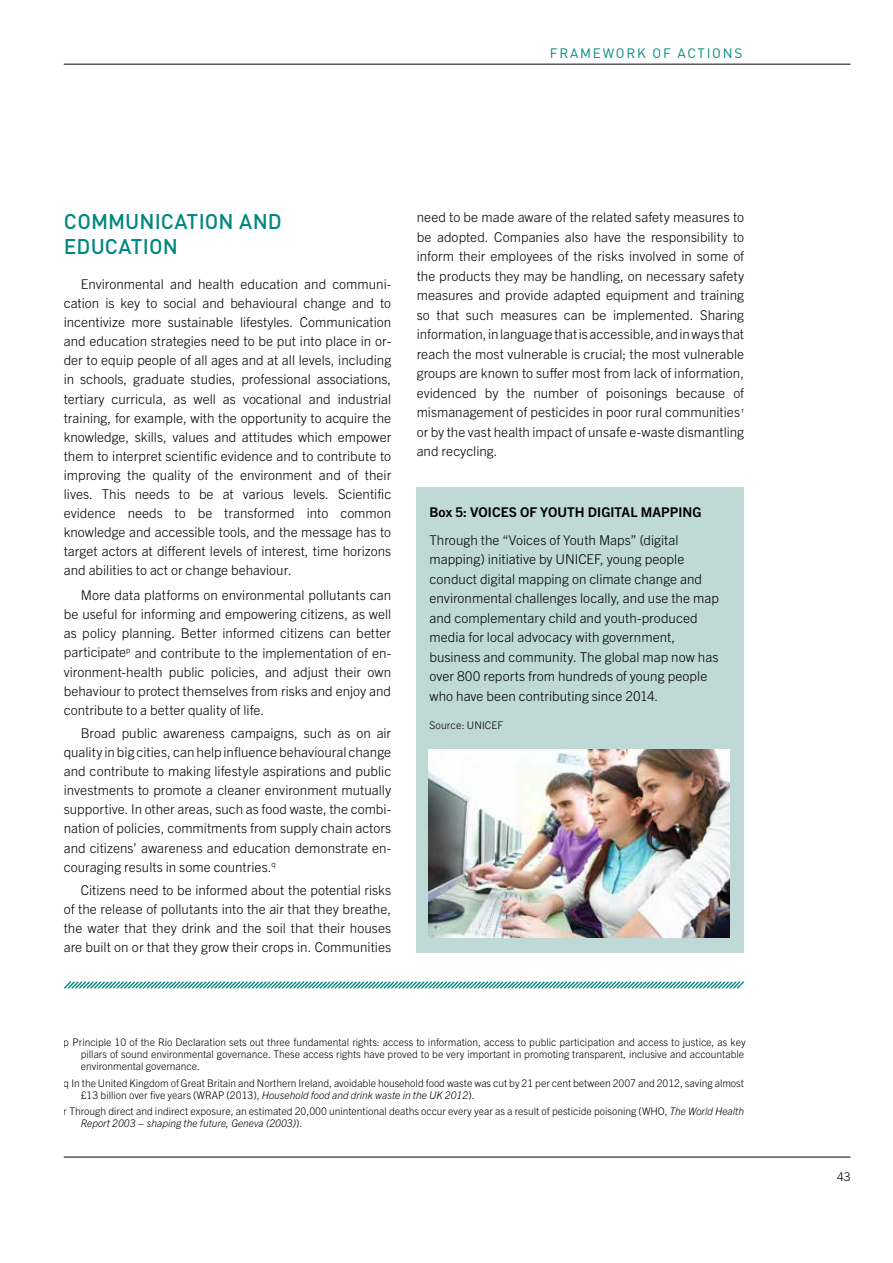
<style>
.page{position:relative;width:893px;height:1263px;background:#fff}
.page>*{position:absolute;margin:0;border:0;box-sizing:border-box;transform-origin:0 0}
.t1{font:500 21px/25.5px "DIN Pro";letter-spacing:.005em;color:#00887e}
.t2{font:300 13.5px/19px "Trade Gothic Next LT Pro";color:#000;text-align:justify}
.t3{font:700 13.5px "Trade Gothic Next LT Pro";letter-spacing:.005em;color:#000}
.t4{font:13.5px "DIN Pro";letter-spacing:.13em;color:#00887e}
.t5{font:300 12px "Trade Gothic";color:#000}
.t6{font:300 10.5px/12px "Trade Gothic Next LT Pro";color:#000}
.s1{font-style:italic}
</style>
<div class="page">
<hr style="left:64px;top:64px;width:786px;height:1px;background:#000">
<hr style="left:64px;top:1157px;width:786px;height:1px;background:#000">
<div style="left:417px;top:487px;width:327px;height:465px;background:#bed9d6"></div>
<img style="left:429px;top:749px;width:301px;height:189px">
<svg style="left:63px;top:981px;width:681px;height:8px"></svg>
<p class="t4" style="left:550px;top:42px;width:194px">FRAMEWORK OF ACTIONS</p>
<h1 class="t1" style="left:64px;top:206px;width:219px">COMMUNICATION AND<br>EDUCATION</h1>
<p class="t2" style="left:64px;top:274px;width:329px;text-indent:17px">Environmental and health education and communi&shy;cation is key to social and behavioural change and to incentivize more sustainable lifestyles. Communication and education strategies need to be put into place in or&shy;der to equip people of all ages and at all levels, including in schools, graduate studies, professional associations, tertiary curricula, as well as vocational and industrial training, for example, with the opportunity to acquire the knowledge, skills, values and attitudes which empower them to interpret scientific evidence and to contribute to improving the quality of the environment and of their lives. This needs to be at various levels. Scientific evidence needs to be transformed into common knowledge and accessible tools, and the message has to target actors at different levels of interest, time horizons and abilities to act or change behaviour.</p>
<p class="t2" style="left:64px;top:585px;width:329px;text-indent:17px">More data platforms on environmental pollutants can be useful for informing and empowering citizens, as well as policy planning. Better informed citizens can better participate<sup>p</sup> and contribute to the implementation of en&shy;vironment-health public policies, and adjust their own behaviour to protect themselves from risks and enjoy and contribute to a better quality of life.</p>
<p class="t2" style="left:64px;top:723px;width:329px;text-indent:17px">Broad public awareness campaigns, such as on air quality in big cities, can help influence behavioural change and contribute to making lifestyle aspirations and public investments to promote a cleaner environment mutually supportive. In other areas, such as food waste, the combi&shy;nation of policies, commitments from supply chain actors and citizens’ awareness and education demonstrate en&shy;couraging results in some countries.<sup>q</sup></p>
<p class="t2" style="left:64px;top:880px;width:329px;text-indent:17px">Citizens need to be informed about the potential risks of the release of pollutants into the air that they breathe, the water that they drink and the soil that their houses are built on or that they grow their crops in. Communities</p>
<p class="t2" style="left:417px;top:207px;width:329px;line-height:19.5px">need to be made aware of the related safety measures to be adopted. Companies also have the responsibility to inform their employees of the risks involved in some of the products they may be handling, on necessary safety measures and provide adapted equipment and training so that such measures can be implemented. Sharing information, in language that is accessible, and in ways that reach the most vulnerable is crucial; the most vulnerable groups are known to suffer most from lack of information, evidenced by the number of poisonings because of mismanagement of pesticides in poor rural communities <sup>r </sup>or by the vast health impact of unsafe e-waste dismantling and recycling.</p>
<p class="t3" style="left:429px;top:502px;width:273px">Box 5: VOICES OF YOUTH DIGITAL MAPPING</p>
<p class="t2" style="left:429px;top:529px;width:291px;line-height:19.5px;text-align:left">Through the “Voices of Youth Maps” (digital mapping) initiative by UNICEF, young people conduct digital mapping on climate change and environmental challenges locally, and use the map and complementary child and youth-produced media for local advocacy with government, business and community. The global map now has over 800 reports from hundreds of young people who have been contributing since 2014.</p>
<p class="t6" style="left:429px;top:718px;width:75px">Source: UNICEF</p>
<p class="t6" style="left:81px;top:1036px;width:666px;text-indent:-17px">p Principle 10 of the Rio Declaration sets out three fundamental rights: access to information, access to public participation and access to justice, as key pillars of sound environmental governance. These access rights have proved to be very important in promoting transparent, inclusive and accountable environmental governance.</p>
<p class="t6" style="left:81px;top:1076px;width:665px;text-indent:-17px">q In the United Kingdom of Great Britain and Northern Ireland, avoidable household food waste was cut by 21 per cent between 2007 and 2012, saving almost £13 billion over five years (WRAP (2013), <span class="s1">Household food and drink waste in the UK 2012</span>).</p>
<p class="t6" style="left:81px;top:1104px;width:665px;text-indent:-17px">r Through direct and indirect exposure, an estimated 20,000 unintentional deaths occur every year as a result of pesticide poisoning (WHO, <span class="s1">The World Health<br>Report 2003 – shaping the future, Geneva (2003)</span>).</p>
<p class="t5" style="left:837px;top:1169px;width:15px">43</p>
</div>
